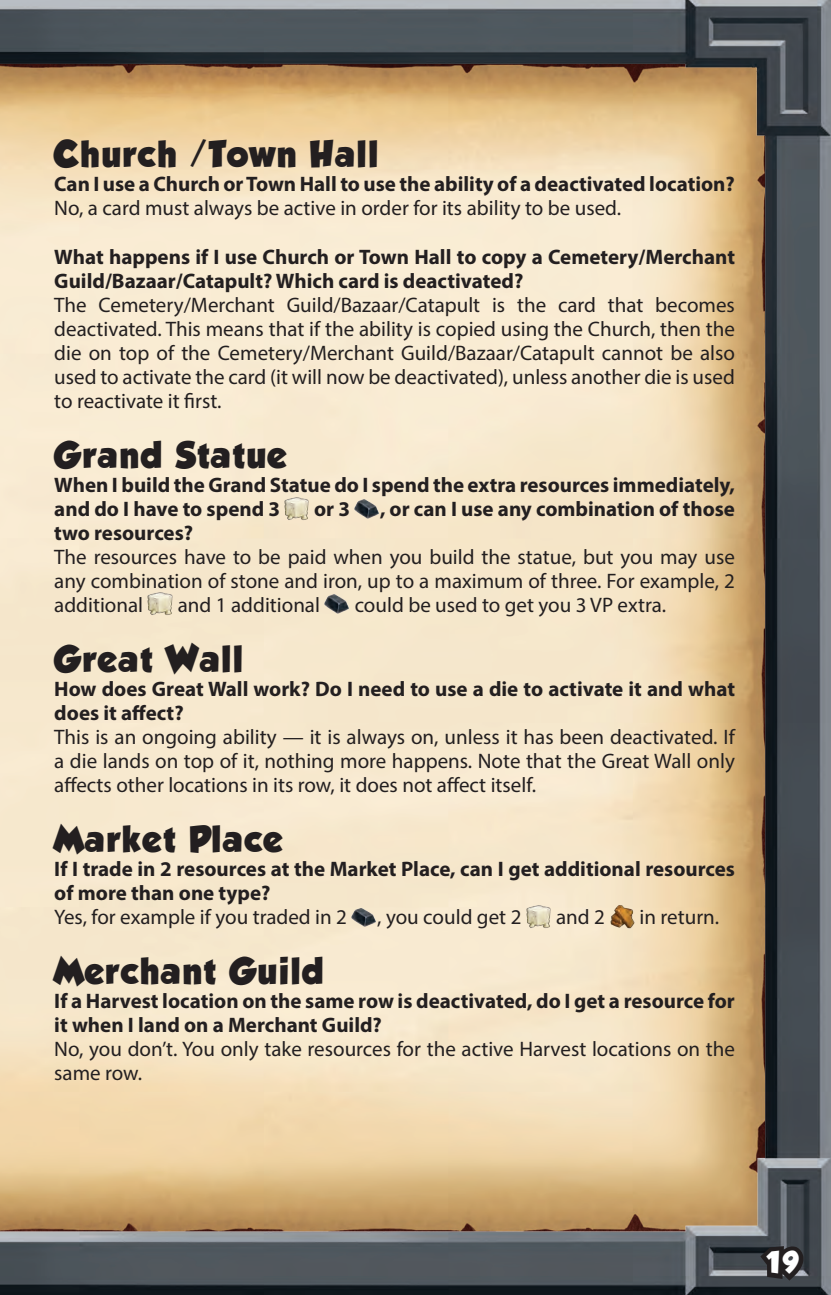
<style>
.page{position:relative;width:831px;height:1295px;background:#fff}
.page>*{position:absolute;margin:0;border:0;box-sizing:border-box;transform-origin:0 0}
.Sub-Header{font:33px "GROBOLD";letter-spacing:.05em;color:#231f20}
.t1{font:27px "GROBOLD";color:#fff}
.t2{font:21px/24px "Myriad Pro";color:#231f20;text-align:justify}
.t3{font:700 21px/24px "Myriad Pro";color:#231f20}
</style>
<div class="page">
<img style="left:0;top:0;width:830px;height:1294px">
<img style="left:284px;top:496px;width:26px;height:25px">
<img style="left:354px;top:496px;width:25px;height:25px">
<img style="left:148px;top:590px;width:25px;height:26px">
<img style="left:325px;top:590px;width:25px;height:26px">
<img style="left:352px;top:904px;width:25px;height:25px">
<img style="left:526px;top:904px;width:25px;height:25px">
<img style="left:610px;top:904px;width:25px;height:25px">
<svg style="left:754px;top:1236px;width:71px;height:50px;background:#3e4146"></svg>
<p class="Sub-Header" style="left:54px;top:135px;width:325px">Church /Town Hall</p>
<p class="t3" style="left:54px;top:172px;width:682px">Can I use a Church or Town Hall to use the ability of a deactivated location?</p>
<p class="t2" style="left:54px;top:196px;width:568px">No, a card must always be active in order for its ability to be used.</p>
<p class="t3" style="left:54px;top:244px;width:682px">What happens if I use Church or Town Hall to copy a Cemetery/Merchant<br>Guild/Bazaar/Catapult? Which card is deactivated?</p>
<p class="t2" style="left:54px;top:292px;width:682px">The Cemetery/Merchant Guild/Bazaar/Catapult is the card that becomes deactivated. This means that if the ability is copied using the Church, then the die on top of the Cemetery/Merchant Guild/Bazaar/Catapult cannot be also used to activate the card (it will now be deactivated), unless another die is used to reactivate it first.</p>
<p class="Sub-Header" style="left:54px;top:435px;width:234px">Grand Statue</p>
<p class="t3" style="left:54px;top:472px;width:682px">When I build the Grand Statue do I spend the extra resources immediately, and do I have to spend 3</p>
<p class="t3" style="left:314px;top:496px;width:37px">or 3</p>
<p class="t3" style="left:380px;top:496px;width:356px">, or can I use any combination of those</p>
<p class="t3" style="left:54px;top:520px;width:140px">two resources?</p>
<p class="t2" style="left:54px;top:544px;width:682px">The resources have to be paid when you build the statue, but you may use any combination of stone and iron, up to a maximum of three. For example, 2 additional</p>
<p class="t2" style="left:178px;top:592px;width:144px">and 1 additional</p>
<p class="t2" style="left:354px;top:592px;width:313px">could be used to get you 3 VP extra.</p>
<p class="Sub-Header" style="left:54px;top:639px;width:190px">Great Wall</p>
<p class="t3" style="left:54px;top:676px;width:682px">How does Great Wall work? Do I need to use a die to activate it and what does it affect?</p>
<p class="t2" style="left:54px;top:724px;width:682px">This is an ongoing ability — it is always on, unless it has been deactivated. If a die lands on top of it, nothing more happens. Note that the Great Wall only affects other locations in its row, it does not affect itself.</p>
<p class="Sub-Header" style="left:54px;top:819px;width:230px">Market Place</p>
<p class="t3" style="left:54px;top:856px;width:682px">If I trade in 2 resources at the Market Place, can I get additional resources of more than one type?</p>
<p class="t2" style="left:54px;top:904px;width:294px">Yes, for example if you traded in 2</p>
<p class="t2" style="left:377px;top:904px;width:146px">, you could get 2</p>
<p class="t2" style="left:556px;top:904px;width:50px">and 2</p>
<p class="t2" style="left:639px;top:904px;width:81px">in return.</p>
<p class="Sub-Header" style="left:54px;top:951px;width:271px">Merchant Guild</p>
<p class="t3" style="left:54px;top:988px;width:682px">If a Harvest location on the same row is deactivated, do I get a resource for it when I land on a Merchant Guild?</p>
<p class="t2" style="left:54px;top:1036px;width:682px">No, you don’t. You only take resources for the active Harvest locations on the same row.</p>
<p class="t1" style="left:766px;top:1246px;width:34px">19</p>
</div>
